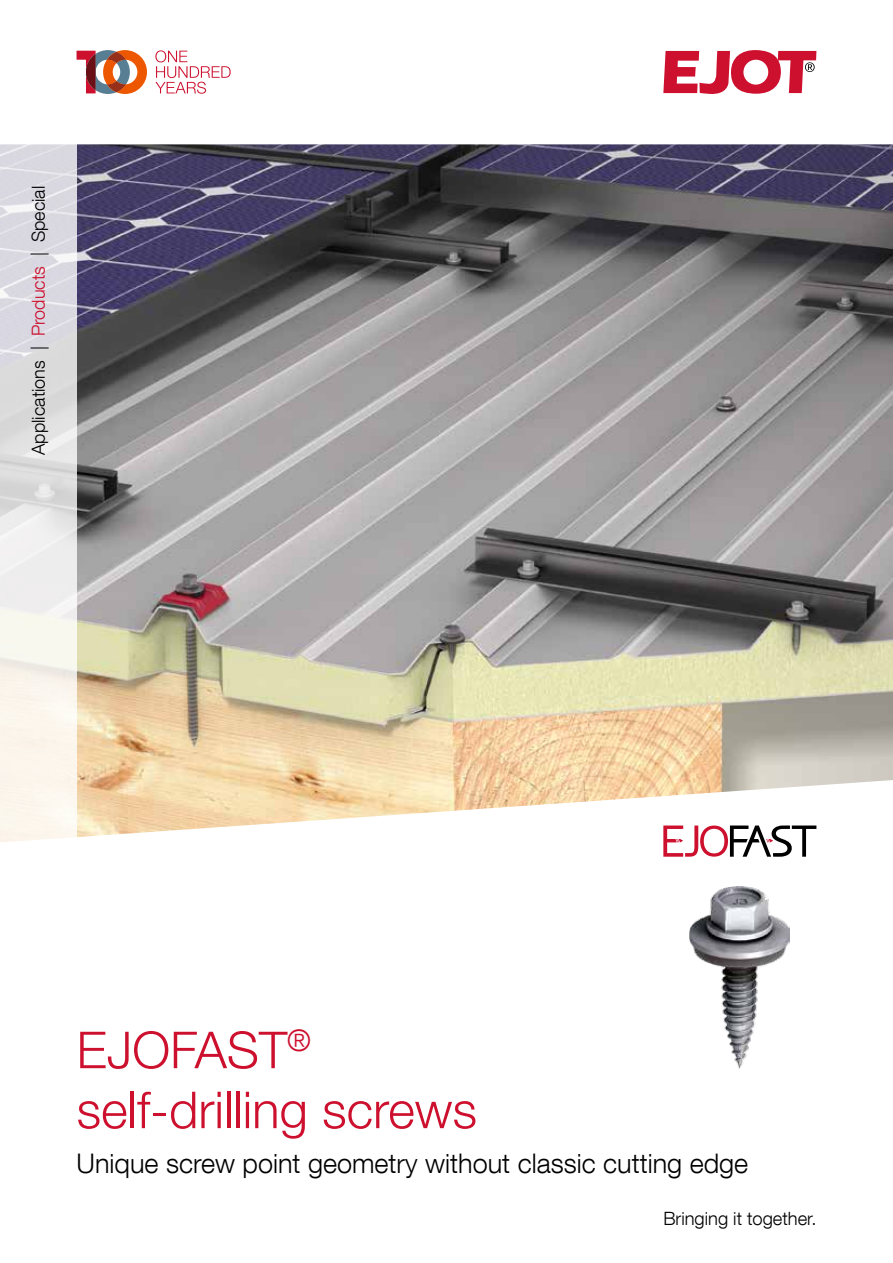
<style>
.page{position:relative;width:893px;height:1263px;background:#fff}
.page>*{position:absolute;margin:0;border:0;box-sizing:border-box;transform-origin:0 0}
.t1{font:300 51px/60px "Helvetica Neue LT Com";color:#cd102e}
.t2{font:300 27px "Helvetica Neue LT Com";color:#000}
.t3{font:300 18.3px "Helvetica Neue LT Com";color:#000}
.t4{font:300 18px "Helvetica Neue LT Com";color:#000}
.s1{color:#cd102e}
</style>
<div class="page">
<svg style="left:663px;top:50px;width:153px;height:44px"></svg>
<img style="left:77px;top:144px;width:816px;height:693px">
<svg style="left:0;top:144px;width:77px;height:698px"></svg>
<img style="left:690px;top:887px;width:100px;height:181px">
<svg style="left:663px;top:825px;width:153px;height:32px"></svg>
<svg style="left:155px;top:50px;width:76px;height:44px"></svg>
<svg style="left:77px;top:50px;width:70px;height:44px"></svg>
<p class="t4" style="left:27px;top:455px;width:270px;rotate:-90deg">Applications | <span class="s1">Products</span> | Special</p>
<h1 class="t1" style="left:77px;top:1019px;width:402px">EJOFAST<sup>® </sup>self-drilling screws</h1>
<p class="t2" style="left:77px;top:1147px;width:673px">Unique screw point geometry without classic cutting edge</p>
<p class="t3" style="left:663px;top:1207px;width:155px">Bringing it together.</p>
</div>
